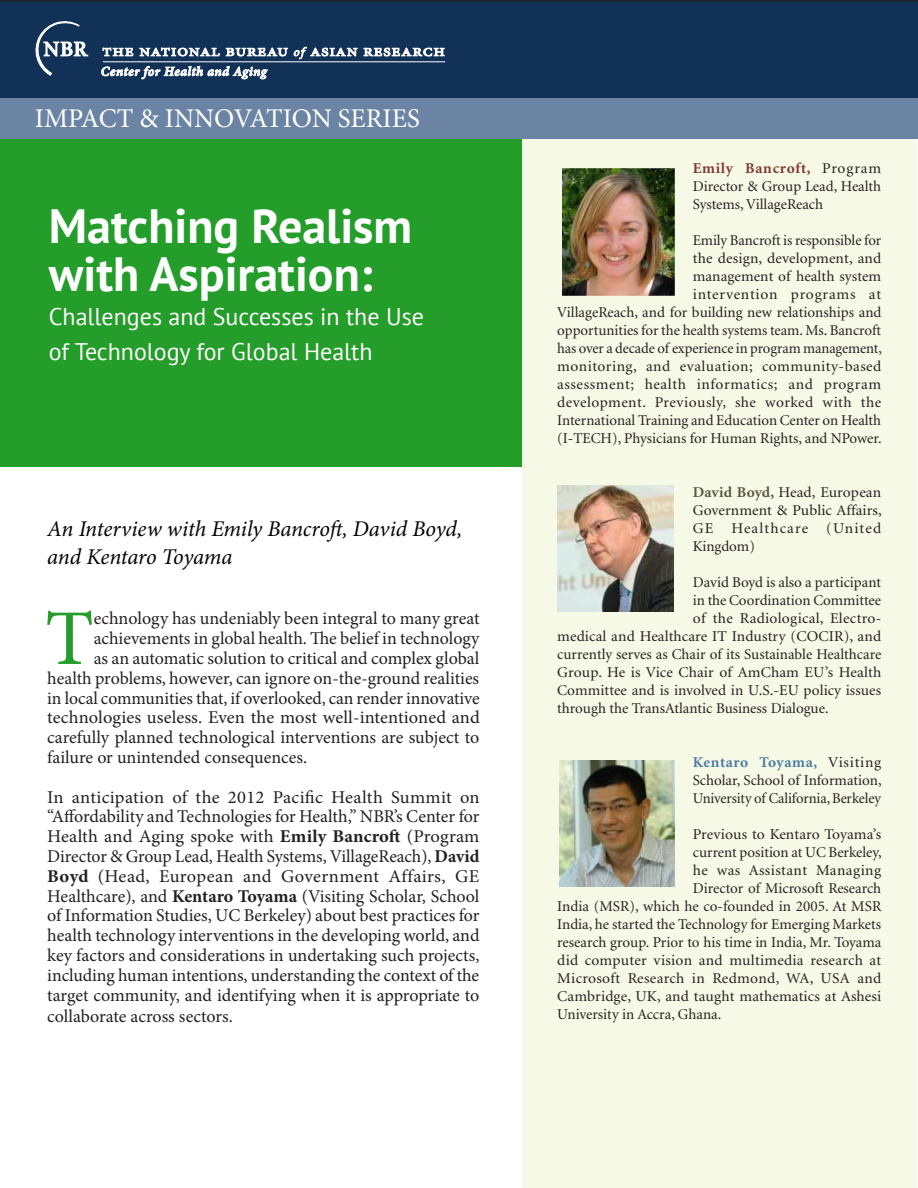
<style>
.page{position:relative;width:918px;height:1188px;background:#fff}
.page>*{position:absolute;margin:0;border:0;box-sizing:border-box;transform-origin:0 0}
.Drop_Cap_first_Parag{font:78.9px "Minion Pro";color:#249d2a}
.Title_Heading{font:700 48px "PT Sans";color:#fff}
.t1{font:27px "Minion Pro";color:#fff}
.Title_Heading-2{font:24px/34.5px "PT Sans";color:#fff}
.Italic_Subtitle{font:italic 22.5px/28.5px "Minion Pro";letter-spacing:-.01em;color:#040503}
.Drop_Cap_first_Parag-2{font:18px/20px "Minion Pro";color:#231f20;text-align:justify}
.body_text{font:15px/18px "Minion";color:#231f20;text-align:justify}
.body_text-2{font:15px "Minion";letter-spacing:.02em;color:#231f20}
.body_text-3{font:15px "Minion";letter-spacing:.025em;color:#231f20}
.t2{font:italic 600 13.05px "Minion Pro";letter-spacing:.04em;color:#fff}
.s1{font-weight:700}
.s2{font-weight:700;color:#803732}
.s3{font-weight:700;color:#585943}
.s4{font-weight:700;color:#4a7ba3}
</style>
<div class="page">
<div style="left:0;top:138px;width:523px;height:329px;background:#249d2a"></div>
<div style="left:523px;top:138px;width:394px;height:1050px;background:#f6f9e5"></div>
<div style="left:0;top:0;width:918px;height:98px;background:#123157"></div>
<svg style="left:32px;top:21px;width:56px;height:55px;background:#3f5877"></svg>
<svg style="left:101px;top:47px;width:344px;height:32px;background:#4b627f"></svg>
<div style="left:0;top:98px;width:918px;height:40px;background:#6b84a3"></div>
<img style="left:557px;top:485px;width:117px;height:126px">
<img style="left:559px;top:760px;width:115px;height:126px">
<img style="left:563px;top:169px;width:112px;height:126px">
<p class="t2" style="left:101px;top:62px;width:167px">Center for Health and Aging</p>
<p class="t1" style="left:35px;top:101px;width:387px">IMPACT &amp; INNOVATION SERIES</p>
<p class="Title_Heading" style="left:49px;top:194px;width:365px">Matching Realism</p>
<p class="Title_Heading" style="left:49px;top:242px;width:325px">with Aspiration:</p>
<p class="Title_Heading-2" style="left:49px;top:299px;width:377px">Challenges and Successes in the Use of Technology for Global Health</p>
<p class="Italic_Subtitle" style="left:47px;top:514px;width:417px">An Interview with Emily Bancroft, David Boyd, and Kentaro Toyama</p>
<p class="Drop_Cap_first_Parag" style="left:45px;top:586px;width:50px">T</p>
<p class="Drop_Cap_first_Parag-2" style="left:94px;top:609px;width:387px">echnology has undeniably been integral to many great</p>
<p class="Drop_Cap_first_Parag-2" style="left:94px;top:629px;width:387px">achievements in global health. The belief in technology</p>
<p class="Drop_Cap_first_Parag-2" style="left:94px;top:648px;width:387px">as an automatic solution to critical and complex global</p>
<p class="Drop_Cap_first_Parag-2" style="left:47px;top:668px;width:433px">health problems, however, can ignore on-the-ground realities</p>
<p class="Drop_Cap_first_Parag-2" style="left:47px;top:688px;width:434px">in local communities that, if overlooked, can render innovative</p>
<p class="Drop_Cap_first_Parag-2" style="left:47px;top:708px;width:434px">technologies useless. Even the most well-intentioned and</p>
<p class="Drop_Cap_first_Parag-2" style="left:47px;top:728px;width:434px">carefully planned technological interventions are subject to</p>
<p class="Drop_Cap_first_Parag-2" style="left:47px;top:747px;width:261px">failure or unintended consequences.</p>
<p class="Drop_Cap_first_Parag-2" style="left:47px;top:787px;width:434px">In anticipation of the 2012 Pacific Health Summit on “Affordability and Technologies for Health,” NBR’s Center for Health and Aging spoke with <span class="s1">Emily Bancroft</span> (Program Director &amp; Group Lead, Health Systems, VillageReach), <span class="s1">David Boyd</span> (Head, European and Government Affairs, GE Healthcare), and <span class="s1">Kentaro Toyama</span> (Visiting Scholar, School of Information Studies, UC Berkeley) about best practices for health technology interventions in the developing world, and key factors and considerations in undertaking such projects, including human intentions, understanding the context of the target community, and identifying when it is appropriate to collaborate across sectors.</p>
<p class="body_text" style="left:693px;top:159px;width:190px"><span class="s2">Emily Bancroft,</span> Program Director &amp; Group Lead, Health Systems, VillageReach</p>
<p class="body_text" style="left:557px;top:231px;width:326px;text-align:right">Emily Bancroft is responsible for<br>the design, development, and<br>management of health system<br>intervention programs at<br>VillageReach, and for building new relationships and opportunities for the health systems team. Ms. Bancroft has over a decade of experience in program management, monitoring, and evaluation; community-based assessment; health informatics; and program development. Previously, she worked with the International Training and Education Center on Health (I-TECH), Physicians for Human Rights, and NPower.</p>
<p class="body_text" style="left:693px;top:483px;width:190px"><span class="s3">David Boyd,</span> Head, European Government &amp; Public Affairs, GE Healthcare (United Kingdom)</p>
<p class="body_text" style="left:693px;top:573px;width:190px">David Boyd is also a participant</p>
<p class="body_text" style="left:693px;top:591px;width:190px">in the Coordination Committee</p>
<p class="body_text" style="left:693px;top:609px;width:190px">of the Radiological, Electro-</p>
<p class="body_text" style="left:557px;top:627px;width:325px">medical and Healthcare IT Industry (COCIR), and</p>
<p class="body_text" style="left:557px;top:645px;width:326px">currently serves as Chair of its Sustainable Healthcare</p>
<p class="body_text" style="left:557px;top:663px;width:326px">Group. He is Vice Chair of AmCham EU’s Health</p>
<p class="body_text" style="left:557px;top:681px;width:325px">Committee and is involved in U.S.-EU policy issues</p>
<p class="body_text" style="left:557px;top:699px;width:273px">through the TransAtlantic Business Dialogue.</p>
<p class="body_text" style="left:693px;top:753px;width:190px"><span class="s4">Kentaro Toyama,</span> Visiting Scholar, School of Information, University of California, Berkeley</p>
<p class="body_text" style="left:693px;top:825px;width:190px">Previous to Kentaro Toyama’s</p>
<p class="body_text" style="left:693px;top:843px;width:190px">current position at UC Berkeley,</p>
<p class="body_text-3" style="left:693px;top:862px;width:190px">he was Assistant Managing</p>
<p class="body_text" style="left:693px;top:879px;width:190px">Director of Microsoft Research</p>
<p class="body_text" style="left:557px;top:897px;width:326px">India (MSR), which he co-founded in 2005. At MSR</p>
<p class="body_text" style="left:557px;top:915px;width:325px">India, he started the Technology for Emerging Markets</p>
<p class="body_text" style="left:557px;top:933px;width:326px">research group. Prior to his time in India, Mr. Toyama</p>
<p class="body_text" style="left:557px;top:951px;width:326px">did computer vision and multimedia research at</p>
<p class="body_text-2" style="left:557px;top:970px;width:326px">Microsoft Research in Redmond, WA, USA and</p>
<p class="body_text" style="left:557px;top:987px;width:326px">Cambridge, UK, and taught mathematics at Ashesi</p>
<p class="body_text" style="left:557px;top:1005px;width:166px">University in Accra, Ghana.</p>
</div>
